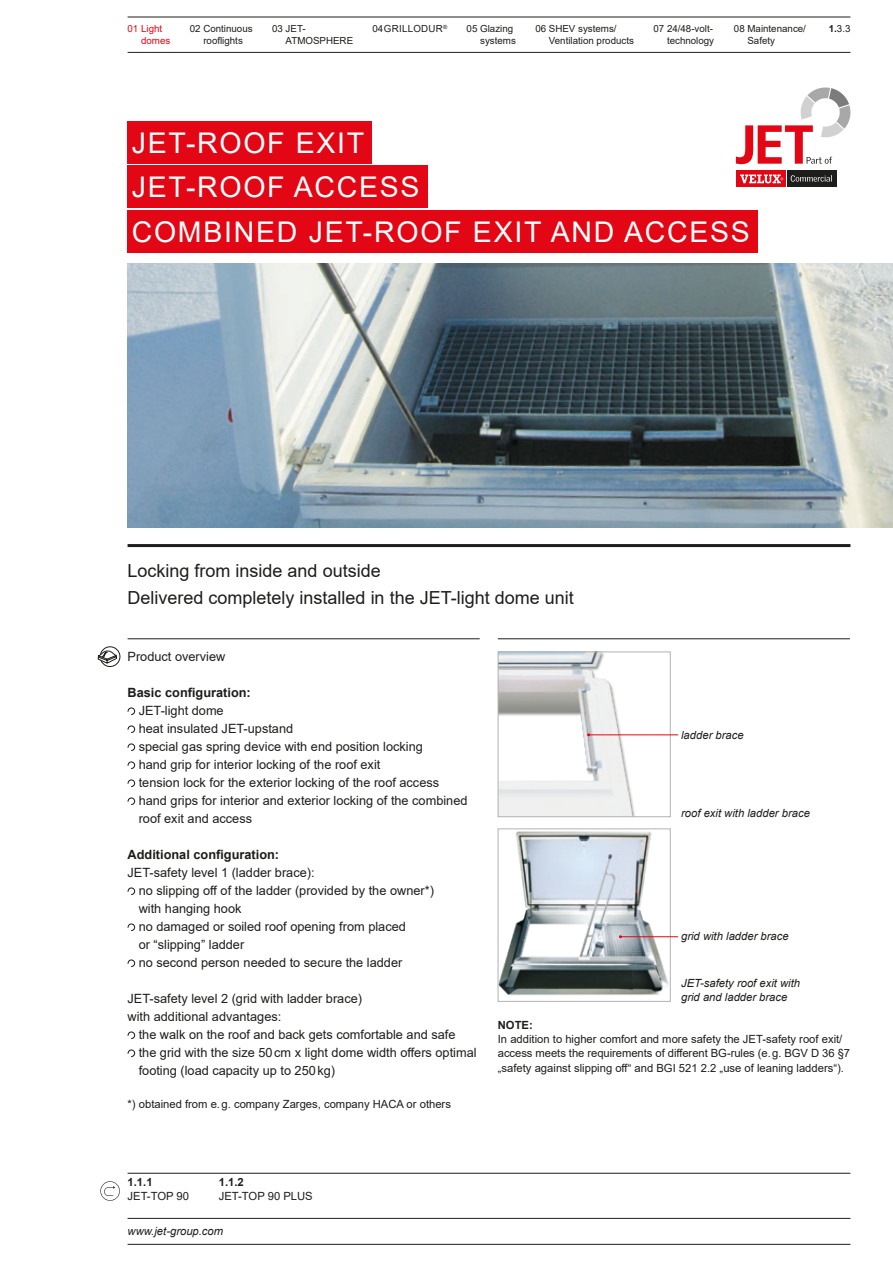
<style>
.page{position:relative;width:893px;height:1263px;background:#fff}
.page>*{position:absolute;margin:0;border:0;box-sizing:border-box;transform-origin:0 0}
.t1{font:28.5px "Arial";letter-spacing:.06em;color:#fff}
.t2{font:18px/27px "Arial";color:#1d1d1b}
.t3{font:12.75px/18px "Arial";color:#1d1d1b}
.t4{font:700 12.75px "Arial";color:#1d1d1b}
.t5{font:11.25px/14.2px "Arial";color:#1d1d1b}
.t6{font:italic 11.25px/14.2px "Arial";color:#1d1d1b}
.t7{font:700 11.25px "Arial";color:#1d1d1b}
.t8{font:9.75px/12px "Arial";color:#1d1d1b;text-align:right}
.t9{font:9.75px "Arial";letter-spacing:.025em;color:#1d1d1b}
.t10{font:9.75px/12px "Arial";color:#e30614}
.s1{font-weight:700}
</style>
<div class="page">
<img style="left:128px;top:263px;width:765px;height:264px">
<hr style="left:128px;top:544px;width:722px;height:3px;background:#1d1d1b">
<hr style="left:128px;top:1173px;width:722px;height:1px;background:#1d1d1b">
<hr style="left:128px;top:1218px;width:722px;height:1px;background:#1d1d1b">
<hr style="left:128px;top:1244px;width:722px;height:1px;background:#1d1d1b">
<svg style="left:100px;top:1181px;width:20px;height:20px"></svg>
<div style="left:128px;top:210px;width:630px;height:43px;background:#e30614"></div>
<div style="left:128px;top:166px;width:300px;height:42px;background:#e30614"></div>
<div style="left:128px;top:121px;width:244px;height:42px;background:#e30614"></div>
<hr style="left:128px;top:638px;width:352px;height:1px;background:#1d1d1b">
<hr style="left:498px;top:638px;width:352px;height:1px;background:#1d1d1b">
<svg style="left:128px;top:707px;width:7px;height:8px"></svg>
<svg style="left:128px;top:725px;width:7px;height:8px"></svg>
<svg style="left:128px;top:743px;width:7px;height:8px"></svg>
<svg style="left:128px;top:761px;width:7px;height:8px"></svg>
<svg style="left:128px;top:779px;width:7px;height:8px"></svg>
<svg style="left:128px;top:797px;width:7px;height:8px"></svg>
<svg style="left:128px;top:887px;width:7px;height:8px"></svg>
<svg style="left:128px;top:923px;width:7px;height:8px"></svg>
<svg style="left:128px;top:959px;width:7px;height:8px"></svg>
<svg style="left:128px;top:1031px;width:7px;height:8px"></svg>
<svg style="left:128px;top:1049px;width:7px;height:8px"></svg>
<img style="left:500px;top:654px;width:168px;height:161px">
<div style="left:498px;top:652px;width:172px;height:165px;border:1px solid #b2b2b2"></div>
<hr style="left:589px;top:734px;width:89px;height:1px;background:#e30614">
<img style="left:500px;top:831px;width:168px;height:165px">
<div style="left:498px;top:829px;width:172px;height:172px;border:1px solid #b2b2b2"></div>
<hr style="left:621px;top:936px;width:57px;height:1px;background:#e30614">
<div style="left:100px;top:647px;width:20px;height:20px;border:1px solid #1d1d1b;border-radius:50%"></div>
<svg style="left:97px;top:650px;width:20px;height:14px"></svg>
<hr style="left:128px;top:52px;width:722px;height:1px;background:#1d1d1b">
<hr style="left:128px;top:17px;width:722px;height:1px;background:#1d1d1b">
<svg style="left:736px;top:171px;width:49px;height:16px"></svg>
<svg style="left:740px;top:175px;width:43px;height:8px"></svg>
<div style="left:787px;top:171px;width:49px;height:16px;background:#1d1d1b"></div>
<svg style="left:791px;top:175px;width:41px;height:7px"></svg>
<svg style="left:736px;top:87px;width:114px;height:77px"></svg>
<p class="t10" style="left:141px;top:23px;width:31px;text-indent:-14px">01 Light domes</p>
<p class="t8" style="left:190px;top:23px;width:64px;text-align:center">02 Continuous rooflights</p>
<p class="t8" style="left:286px;top:23px;width:69px;text-align:left;text-indent:-14px">03 JET-<br>ATMOSPHERE</p>
<p class="t9" style="left:373px;top:22px;width:76px">04 GRILLODUR<sup>®</sup></p>
<p class="t8" style="left:467px;top:23px;width:51px">05 Glazing systems</p>
<p class="t8" style="left:549px;top:23px;width:87px;text-align:left;text-indent:-14px">06 SHEV systems/<br>Ventilation products</p>
<p class="t8" style="left:653px;top:23px;width:62px">07 24/48-volt&shy;technology</p>
<p class="t8" style="left:734px;top:23px;width:74px">08 Maintenance/</p>
<p class="t8" style="left:829px;top:23px;width:23px"><span class="s1">1.</span>3.3</p>
<p class="t8" style="left:747px;top:35px;width:29px">Safety</p>
<h1 class="t1" style="left:132px;top:123px;width:234px">JET-ROOF EXIT</h1>
<h1 class="t1" style="left:132px;top:168px;width:289px">JET-ROOF ACCESS</h1>
<h1 class="t1" style="left:132px;top:212px;width:619px">COMBINED JET-ROOF EXIT AND ACCESS</h1>
<h2 class="t2" style="left:128px;top:557px;width:448px">Locking from inside and outside<br>Delivered completely installed in the JET-light dome unit</h2>
<p class="t3" style="left:128px;top:647px;width:99px">Product overview</p>
<p class="t4" style="left:128px;top:683px;width:125px">Basic configuration:</p>
<p class="t3" style="left:139px;top:701px;width:330px">JET-light dome<br>heat insulated JET-upstand<br>special gas spring device with end position locking<br>hand grip for interior locking of the roof exit<br>tension lock for the exterior locking of the roof access hand grips for interior and exterior locking of the combined roof exit and access</p>
<p class="t4" style="left:128px;top:845px;width:153px">Additional configuration:</p>
<p class="t3" style="left:139px;top:863px;width:297px;text-indent:-11px">JET-safety level 1 (ladder brace):<br>no slipping off of the ladder (provided by the owner*) with hanging hook<br>no damaged or soiled roof opening from placed<br>or “slipping” ladder<br>no second person needed to secure the ladder</p>
<p class="t3" style="left:128px;top:989px;width:236px">JET-safety level 2 (grid with ladder brace) with additional advantages:</p>
<p class="t3" style="left:139px;top:1025px;width:339px">the walk on the roof and back gets comfortable and safe<br>the grid with the size 50cm x light dome width offers optimal footing (load capacity up to 250kg)</p>
<p class="t5" style="left:128px;top:1097px;width:325px">*) obtained from e.g. company Zarges, company HACA or others</p>
<p class="t6" style="left:681px;top:728px;width:64px">ladder brace</p>
<p class="t6" style="left:681px;top:806px;width:130px">roof exit with ladder brace</p>
<p class="t6" style="left:681px;top:929px;width:109px">grid with ladder brace</p>
<p class="t6" style="left:681px;top:976px;width:121px">JET-safety roof exit with grid and ladder brace</p>
<p class="t7" style="left:498px;top:1017px;width:36px">NOTE:</p>
<p class="t5" style="left:498px;top:1032px;width:354px">In addition to higher comfort and more safety the JET-safety roof exit/ access meets the requirements of different BG-rules (e.g. BGV D 36 §7 „safety against slipping off“ and BGI 521 2.2 „use of leaning ladders“).</p>
<p class="t7" style="left:128px;top:1174px;width:27px">1.1.1</p>
<p class="t5" style="left:128px;top:1188px;width:63px">JET-TOP 90</p>
<p class="t7" style="left:219px;top:1174px;width:27px">1.1.2</p>
<p class="t5" style="left:219px;top:1188px;width:95px">JET-TOP 90 PLUS</p>
<p class="t6" style="left:128px;top:1224px;width:97px">www.jet-group.com</p>
</div>
